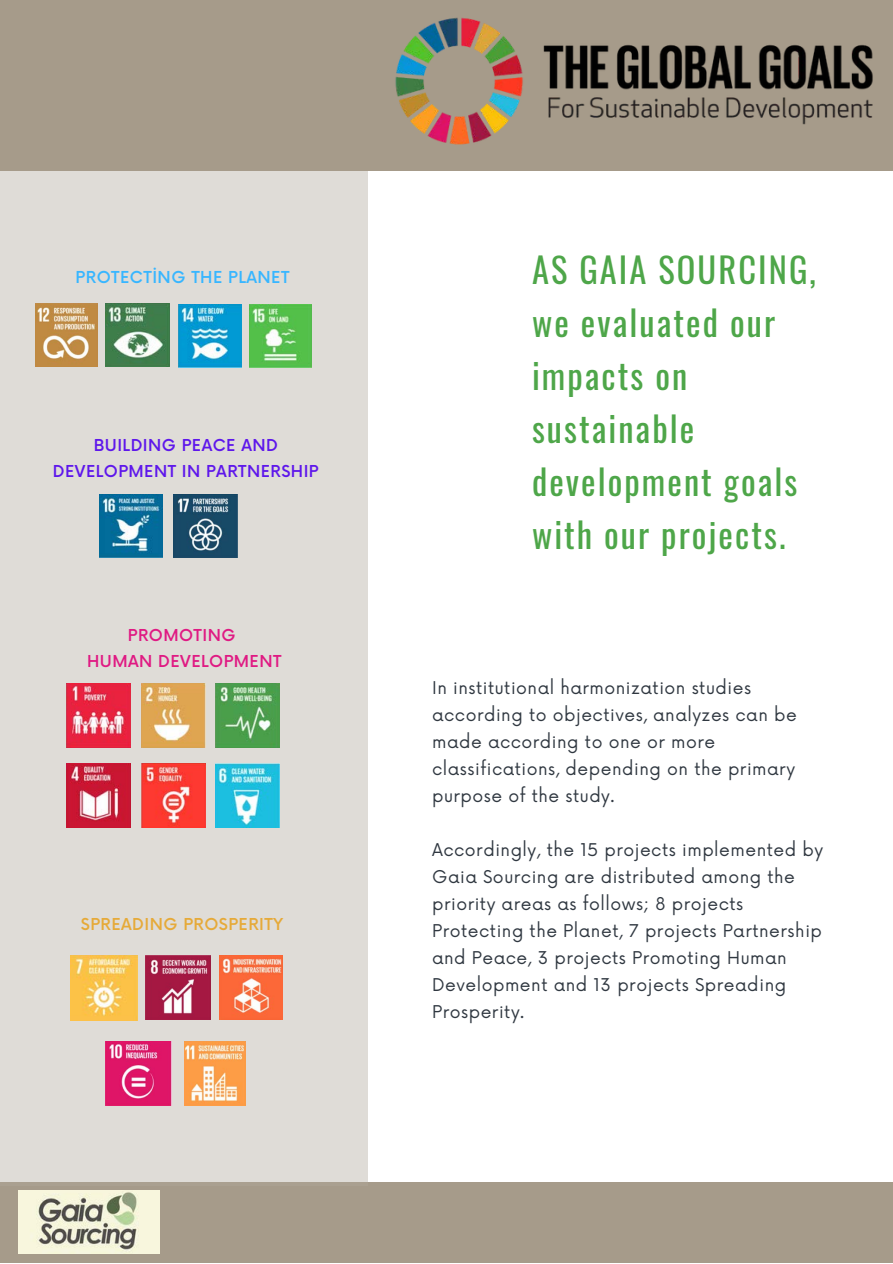
<style>
.page{position:relative;width:893px;height:1264px;background:#fff}
.page>*{position:absolute;margin:0;border:0;box-sizing:border-box;transform-origin:0 0}
.t1{font:34.5px/52.8px "Oswald";letter-spacing:.06em;color:#4ea649}
.t2{font:17.1px/27px "Now";letter-spacing:.03em;color:#303841}
.t3{font:500 16.05px/25.8px "Now";letter-spacing:.03em;color:#5e17eb;text-align:center}
.t4{font:500 16.05px/25.8px "Now";letter-spacing:.03em;color:#e01a83;text-align:center}
.t5{font:500 16.05px "Now";letter-spacing:.03em;color:#38b6ff}
.t6{font:500 16.05px "Now";letter-spacing:.03em;color:#e6aa39}
</style>
<div class="page">
<div style="left:0;top:1182px;width:892px;height:80px;background:#a69b8a"></div>
<img style="left:19px;top:1190px;width:140px;height:63px">
<div style="left:0;top:0;width:892px;height:171px;background:#a69b8a"></div>
<div style="left:0;top:171px;width:367px;height:1014px;background:#dfdcd7"></div>
<img style="left:395px;top:17px;width:478px;height:128px">
<img style="left:67px;top:683px;width:64px;height:64px">
<img style="left:141px;top:683px;width:64px;height:64px">
<img style="left:215px;top:683px;width:64px;height:64px">
<img style="left:67px;top:763px;width:64px;height:65px">
<img style="left:215px;top:763px;width:64px;height:65px">
<img style="left:141px;top:763px;width:64px;height:65px">
<img style="left:173px;top:494px;width:64px;height:63px">
<img style="left:100px;top:494px;width:63px;height:63px">
<img style="left:36px;top:304px;width:61px;height:63px">
<img style="left:178px;top:305px;width:63px;height:62px">
<img style="left:106px;top:304px;width:64px;height:63px">
<img style="left:249px;top:305px;width:62px;height:63px">
<img style="left:71px;top:955px;width:66px;height:65px">
<img style="left:146px;top:955px;width:65px;height:64px">
<img style="left:219px;top:955px;width:63px;height:64px">
<img style="left:106px;top:1041px;width:65px;height:64px">
<img style="left:184px;top:1041px;width:61px;height:64px">
<p class="t5" style="left:76px;top:268px;width:215px">PROTECTİNG THE PLANET</p>
<p class="t3" style="left:53px;top:433px;width:267px">BUILDING PEACE AND<br>DEVELOPMENT IN PARTNERSHIP</p>
<p class="t4" style="left:87px;top:623px;width:196px">PROMOTING<br>HUMAN DEVELOPMENT</p>
<p class="t6" style="left:81px;top:915px;width:204px">SPREADING PROSPERITY</p>
<h1 class="t1" style="left:532px;top:242px;width:285px">AS GAIA SOURCING, we evaluated our impacts on sustainable development goals with our projects.</h1>
<p class="t2" style="left:432px;top:675px;width:366px">In i nstitutional harmonization studies accordi ng to objectives, analyzes can be made accordi ng to one or more classifications, dependi ng on the pri mary purpose of the study.</p>
<p class="t2" style="left:432px;top:837px;width:392px">Accordi ngly, the 15 projects i mplemented by Gaia Sourci ng are distri buted among the<br>pri ority areas as follows; 8 projects<br>Protecti ng the Planet, 7 projects Partnershi p and Peace, 3 projects Promoti ng Human Development and 13 projects Spreadi ng Prosperity.</p>
</div>
